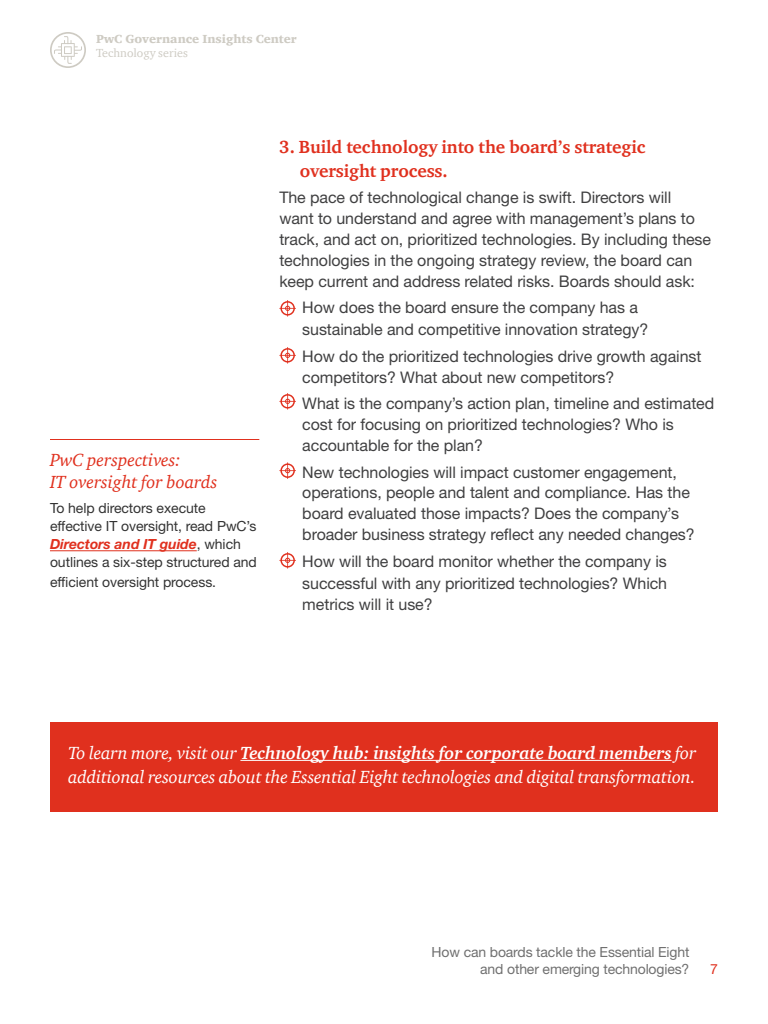
<style>
.page{position:relative;width:768px;height:1024px;background:#fff}
.page>*{position:absolute;margin:0;border:0;box-sizing:border-box;transform-origin:0 0}
.t1{font:italic 18px/24px "ITC Charter Com";letter-spacing:-.01em;color:#fff}
.t2{font:700 18px/23.7px "ITC Charter Com";letter-spacing:-.005em;color:#e0301e}
.t3{font:italic 18px/22px "ITC Charter Com";color:#e0301e}
.t4{font:16px/21px "Helvetica Neue LT Std";letter-spacing:-.005em;color:#404041}
.t5{font:14px/18px "Helvetica Neue LT Std";letter-spacing:-.005em;color:#333}
.t6{font:14px/16.8px "Helvetica Neue LT Std";letter-spacing:-.01em;color:#707070;text-align:right}
.t7{font:14px "Helvetica Neue LT Std";color:#e0301e}
.t8{font:900 12px "ITC Charter Com";color:#cecbc3}
.t9{font:12px "ITC Charter Com";color:#cecbc3}
.s1{font-weight:700;font-style:italic;color:#e0301e}
.s2{font-family:"ITC Charter Com"}
.s3{font-weight:700}
</style>
<div class="page">
<svg style="left:50px;top:32px;width:36px;height:36px"></svg>
<hr style="left:50px;top:439px;width:209px;height:1px;background:#e0301e">
<hr style="left:50px;top:550px;width:147px;height:1px;background:#e0301e">
<svg style="left:279px;top:300px;width:17px;height:17px"></svg>
<svg style="left:279px;top:347px;width:17px;height:17px"></svg>
<svg style="left:279px;top:393px;width:17px;height:17px"></svg>
<svg style="left:279px;top:462px;width:17px;height:17px"></svg>
<svg style="left:279px;top:552px;width:17px;height:17px"></svg>
<div style="left:50px;top:722px;width:668px;height:90px;background:#e0301e"></div>
<hr style="left:240px;top:760px;width:432px;height:1px;background:#fff">
<p class="t8" style="left:96px;top:31px;width:202px">PwC Governance Insights Center</p>
<p class="t9" style="left:96px;top:46px;width:93px">Technology series</p>
<p class="t3" style="left:50px;top:449px;width:169px">PwC perspectives:<br>IT oversight for boards</p>
<p class="t5" style="left:50px;top:499px;width:208px">To help directors execute effective IT oversight, read PwC’s<br><span class="s1">Directors and IT guide</span>, which outlines a six-step structured and</p>
<p class="t5" style="left:50px;top:573px;width:168px">efficient oversight process.</p>
<p class="t2" style="left:300px;top:135px;width:347px;text-indent:-21px">3. Build technology into the board’s strategic oversight process.</p>
<p class="t4" style="left:279px;top:186px;width:433px">The pace of technological change is swift. Directors will<br>want to understand and agree with management’s plans to track, and act on, prioritized technologies. By including these technologies in the ongoing strategy review, the board can keep current and address related risks. Boards should ask:</p>
<p class="t4" style="left:302px;top:296px;width:347px;line-height:22px">How does the board ensure the company has a sustainable and competitive innovation strategy?</p>
<p class="t4" style="left:302px;top:345px;width:401px">How do the prioritized technologies drive growth against competitors? What about new competitors?</p>
<p class="t4" style="left:302px;top:392px;width:413px">What is the company’s action plan, timeline and estimated cost for focusing on prioritized technologies? Who is accountable for the plan?</p>
<p class="t4" style="left:302px;top:461px;width:394px">New technologies will impact customer engagement, operations, people and talent and compliance. Has the board evaluated those impacts? Does the company<span class="s2">’</span>s broader business strategy reflect any needed changes?</p>
<p class="t4" style="left:302px;top:550px;width:366px;line-height:21.5px;text-align:justify">How will the board monitor whether the company is successful with any prioritized technologies? Which metrics will it use?</p>
<p class="t1" style="left:68px;top:741px;width:630px">To learn more, visit our <span class="s3">Technology hub: insights for corporate board members</span> for additional resources about the Essential Eight technologies and digital transformation.</p>
<p class="t6" style="left:432px;top:943px;width:259px">How can boards tackle the Essential Eight and other emerging technologies?</p>
<p class="t7" style="left:710px;top:960px;width:9px">7</p>
</div>
